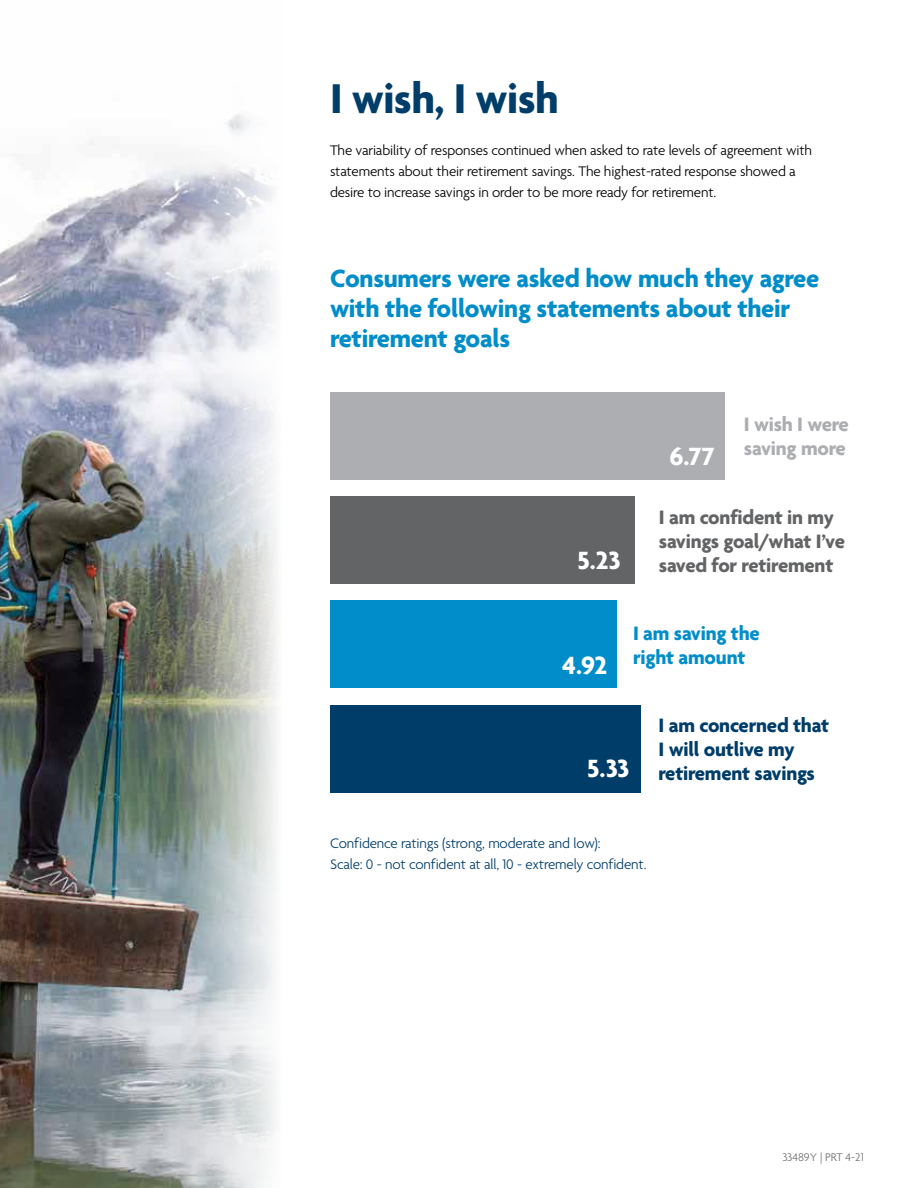
<style>
.page{position:relative;width:918px;height:1188px;background:#fff}
.page>*{position:absolute;margin:0;border:0;box-sizing:border-box;transform-origin:0 0}
.t1{font:700 45px "Agenda";letter-spacing:-.01em;color:#003d69}
.t2{font:700 27px/30px "Agenda";letter-spacing:-.01em;color:#008dca}
.t3{font:700 27px "Agenda";letter-spacing:-.015em;color:#fff}
.t4{font:700 21px/24px "Agenda";letter-spacing:-.01em;color:#636466}
.t5{font:700 21px/24px "Agenda";letter-spacing:-.01em;color:#003d69}
.t6{font:700 21px/24px "Agenda";letter-spacing:-.01em;color:#008dca}
.t7{font:700 21px/24px "Agenda";letter-spacing:-.01em;color:#acaeb1}
.t8{font:300 15px/21px "Agenda";letter-spacing:-.01em;color:#000}
.t9{font:300 15px/21px "Agenda";letter-spacing:-.01em;color:#003d69}
.t10{font:300 12px "Agenda";color:#6d6e71}
</style>
<div class="page">
<div style="left:330px;top:705px;width:311px;height:88px;background:#003d69"></div>
<div style="left:330px;top:600px;width:287px;height:88px;background:#008dca"></div>
<div style="left:330px;top:496px;width:305px;height:88px;background:#636466"></div>
<div style="left:330px;top:392px;width:394px;height:88px;background:#acaeb1"></div>
<img style="left:0;top:114px;width:278px;height:1074px">
<h1 class="t1" style="left:330px;top:75px;width:230px">I wish, I wish</h1>
<p class="t8" style="left:330px;top:141px;width:484px">The variability of responses continued when asked to rate levels of agreement with statements about their retirement savings. The highest-rated response showed a desire to increase savings in order to be more ready for retirement.</p>
<h2 class="t2" style="left:330px;top:265px;width:491px">Consumers were asked how much they agree with the following statements about their retirement goals</h2>
<h2 class="t3" style="left:577px;top:545px;width:45px">5.23</h2>
<h2 class="t3" style="left:669px;top:442px;width:47px">6.77</h2>
<h3 class="t7" style="left:744px;top:414px;width:106px">I wish I were saving more</h3>
<h3 class="t4" style="left:659px;top:506px;width:188px">I am confident in my savings goal/what I’ve saved for retirement</h3>
<h2 class="t3" style="left:562px;top:650px;width:46px">4.92</h2>
<h3 class="t6" style="left:633px;top:622px;width:128px">I am saving the right amount</h3>
<h2 class="t3" style="left:587px;top:754px;width:44px">5.33</h2>
<h3 class="t5" style="left:659px;top:715px;width:172px">I am concerned that<br>I will outlive my retirement savings</h3>
<p class="t9" style="left:330px;top:834px;width:318px">Confidence ratings (strong, moderate and low):<br>Scale: 0 - not confident at all, 10 - extremely confident.</p>
<p class="t10" style="left:783px;top:1151px;width:83px">33489Y | PRT 4-21</p>
</div>
